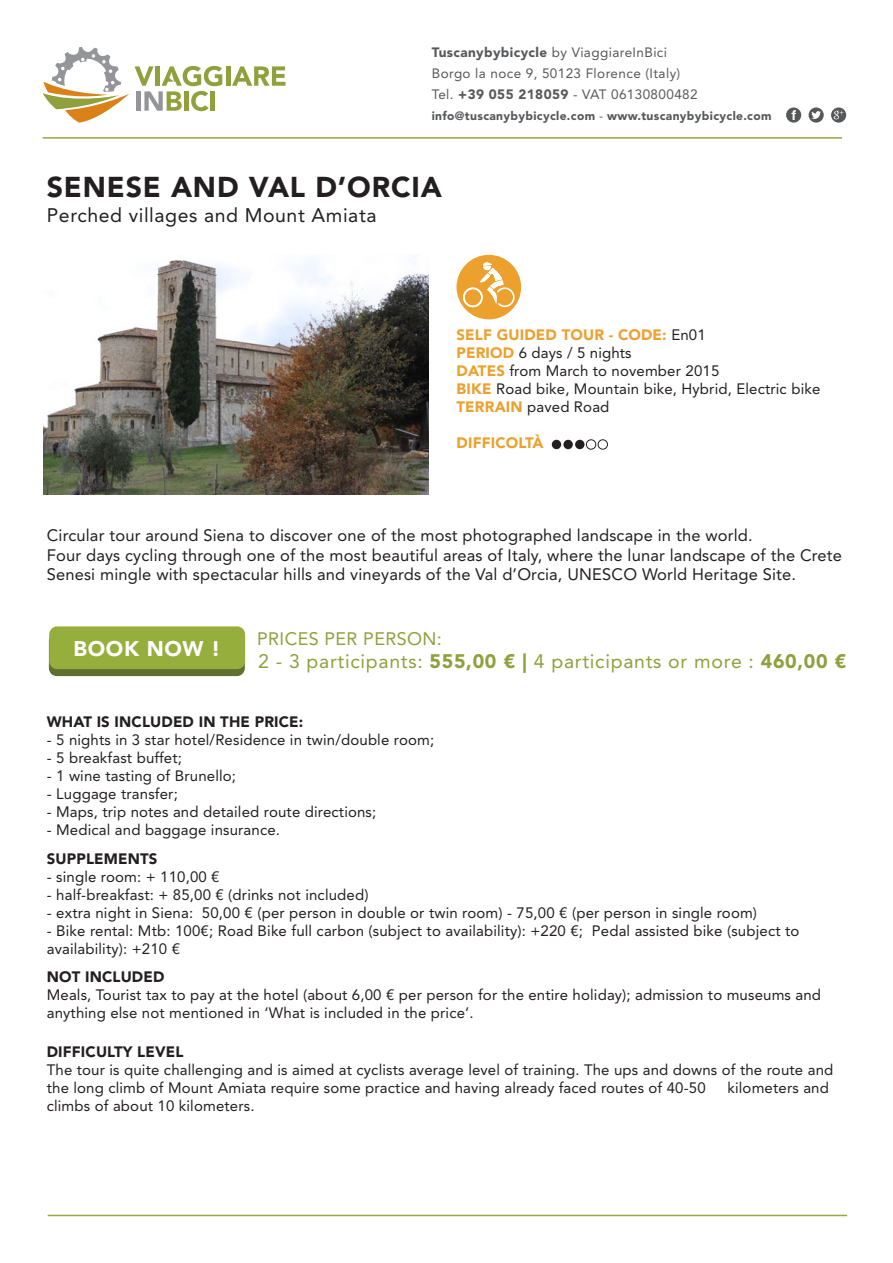
<style>
.page{position:relative;width:893px;height:1263px;background:#fff}
.page>*{position:absolute;margin:0;border:0;box-sizing:border-box;transform-origin:0 0}
.t1{font:900 28.5px "Avenir LT Std";letter-spacing:.03em;color:#231f20}
.t2{font:900 21px "Avenir LT Std";letter-spacing:.03em;color:#fff}
.t3{font:19.5px "Avenir LT Std";letter-spacing:.035em;color:#8fa03c}
.t4{font:19.5px "Avenir LT Std";letter-spacing:.03em;color:#231f20}
.t5{font:18px "Avenir LT Std";letter-spacing:.02em;color:#8fa03c}
.t6{font:16.5px/19.8px "Avenir LT Std";letter-spacing:.01em;color:#231f20}
.t7{font:15px/18px "Avenir LT Std";letter-spacing:.01em;color:#231f20}
.t8{font:900 15px "Avenir LT Std";letter-spacing:.01em;color:#231f20}
.t9{font:900 15px "Avenir LT Std";letter-spacing:.01em;color:#eca02d}
.t10{font:13.5px "Avenir LT Std";letter-spacing:.03em;color:#57585a}
.t11{font:900 12px "Avenir LT Std";letter-spacing:.03em;color:#57585a}
.s1{font-weight:900}
.s2{font-weight:400}
.s3{font-weight:400;color:#231f20}
.s4{font-weight:900;color:#eca02d}
</style>
<div class="page">
<hr style="left:48px;top:1215px;width:799px;height:1px;background:#97a840">
<hr style="left:43px;top:137px;width:799px;height:2px;background:#97a840">
<svg style="left:43px;top:47px;width:86px;height:76px"></svg>
<hr style="left:226px;top:66px;width:4px;height:20px;background:#8fa03c">
<svg style="left:232px;top:66px;width:54px;height:20px"></svg>
<svg style="left:135px;top:66px;width:87px;height:45px"></svg>
<hr style="left:211px;top:91px;width:4px;height:20px;background:#8fa03c">
<svg style="left:786px;top:107px;width:15px;height:16px"></svg>
<svg style="left:809px;top:107px;width:15px;height:16px"></svg>
<svg style="left:831px;top:107px;width:15px;height:16px"></svg>
<img style="left:43px;top:260px;width:385px;height:234px">
<div style="left:552px;top:440px;width:9px;height:9px;background:#231f20;border-radius:50%"></div>
<div style="left:563px;top:440px;width:10px;height:9px;background:#231f20;border-radius:50%"></div>
<div style="left:575px;top:440px;width:9px;height:9px;background:#231f20;border-radius:50%"></div>
<div style="left:598px;top:439px;width:10px;height:11px;border:1px solid #231f20;border-radius:50%"></div>
<div style="left:586px;top:439px;width:10px;height:11px;border:1px solid #231f20;border-radius:50%"></div>
<svg style="left:457px;top:255px;width:64px;height:64px"></svg>
<div style="left:49px;top:633px;width:196px;height:43px;background:#617030;border-radius:8px"></div>
<div style="left:49px;top:626px;width:196px;height:43px;background:#95ae3c;border-radius:8px"></div>
<p class="t10" style="left:432px;top:45px;width:237px"><span class="s1">Tuscanybybicycle</span> by ViaggiareInBici</p>
<p class="t10" style="left:432px;top:66px;width:250px">Borgo la noce 9, 50123 Florence (Italy)</p>
<p class="t10" style="left:432px;top:87px;width:267px">Tel. <span class="s1">+39 055 218059</span> - VAT 06130800482</p>
<p class="t11" style="left:432px;top:109px;width:341px">info@tuscanybybicycle.com <span class="s2">-</span> www.tuscanybybicycle.com</p>
<p class="t1" style="left:47px;top:169px;width:397px">SENESE AND VAL D’ORCIA</p>
<p class="t4" style="left:47px;top:204px;width:331px">Perched villages and Mount Amiata</p>
<p class="t9" style="left:457px;top:326px;width:251px">SELF GUIDED TOUR - CODE: <span class="s3">En01</span></p>
<p class="t7" style="left:457px;top:344px;width:177px"><span class="s4">PERIOD</span> 6 days / 5 nights</p>
<p class="t7" style="left:457px;top:362px;width:264px"><span class="s4">DATES</span> from March to november 2015</p>
<p class="t7" style="left:457px;top:380px;width:365px"><span class="s4">BIKE</span> Road bike, Mountain bike, Hybrid, Electric bike</p>
<p class="t7" style="left:457px;top:398px;width:154px"><span class="s4">TERRAIN</span> paved Road</p>
<p class="t9" style="left:457px;top:434px;width:89px">DIFFICOLTÀ</p>
<p class="t6" style="left:47px;top:525px;width:707px">Circular tour around Siena to discover one of the most photographed landscape in the world.</p>
<p class="t6" style="left:47px;top:545px;width:797px">Four days cycling through one of the most beautiful areas of Italy, where the lunar landscape of the Crete<br>Senesi mingle with spectacular hills and vineyards of the Val d’Orcia, UNESCO World Heritage Site.</p>
<p class="t2" style="left:74px;top:636px;width:148px">BOOK NOW !</p>
<p class="t5" style="left:257px;top:628px;width:186px">PRICES PER PERSON:</p>
<p class="t3" style="left:258px;top:650px;width:590px">2 - 3 participants: <span class="s1">555,00 € |</span> 4 participants or more : <span class="s1">460,00 €</span></p>
<p class="t8" style="left:47px;top:713px;width:258px">WHAT IS INCLUDED IN THE PRICE:</p>
<p class="t7" style="left:47px;top:731px;width:389px">- 5 nights in 3 star hotel/Residence in twin/double room;</p>
<p class="t7" style="left:47px;top:749px;width:137px">- 5 breakfast buffet;</p>
<p class="t7" style="left:47px;top:767px;width:191px">- 1 wine tasting of Brunello;</p>
<p class="t7" style="left:47px;top:785px;width:133px">- Luggage transfer;</p>
<p class="t7" style="left:47px;top:803px;width:331px">- Maps, trip notes and detailed route directions;</p>
<p class="t7" style="left:47px;top:821px;width:235px">- Medical and baggage insurance.</p>
<p class="t8" style="left:47px;top:849px;width:112px">SUPPLEMENTS</p>
<p class="t7" style="left:47px;top:868px;width:174px">- single room: + 110,00 €</p>
<p class="t7" style="left:47px;top:886px;width:323px">- half-breakfast: + 85,00 € (drinks not included)</p>
<p class="t7" style="left:47px;top:904px;width:712px">- extra night in Siena: 50,00 € (per person in double or twin room) - 75,00 € (per person in single room)</p>
<p class="t7" style="left:47px;top:922px;width:754px">- Bike rental: Mtb: 100€; Road Bike full carbon (subject to availability): +220 €; Pedal assisted bike (subject to availability): +210 €</p>
<p class="t8" style="left:47px;top:968px;width:119px">NOT INCLUDED</p>
<p class="t7" style="left:47px;top:986px;width:776px">Meals, Tourist tax to pay at the hotel (about 6,00 € per person for the entire holiday); admission to museums and anything else not mentioned in ‘What is included in the price’.</p>
<p class="t8" style="left:47px;top:1043px;width:138px">DIFFICULTY LEVEL</p>
<p class="t7" style="left:47px;top:1061px;width:788px">The tour is quite challenging and is aimed at cyclists average level of training. The ups and downs of the route and the long climb of Mount Amiata require some practice and having already faced routes of 40-50</p>
<p class="t7" style="left:727px;top:1079px;width:103px">kilometers and</p>
<p class="t7" style="left:47px;top:1097px;width:209px">climbs of about 10 kilometers.</p>
</div>
